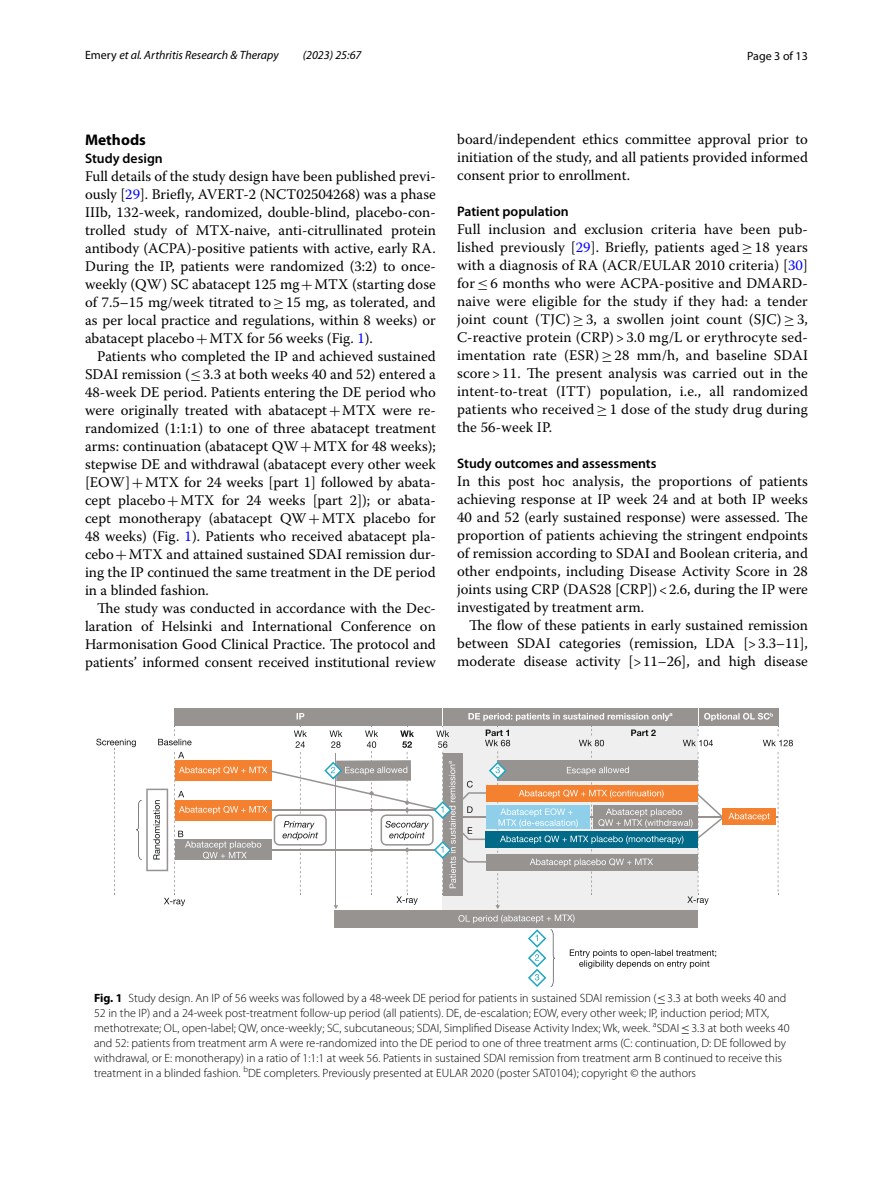
<style>
.page{position:relative;width:893px;height:1187px;background:#fff}
.page>*{position:absolute;margin:0;border:0;box-sizing:border-box;transform-origin:0 0}
.t1{font:700 15.45px "Myriad Pro";color:#000}
.t2{font:14.7px/18px "Warnock Pro";color:#000;text-align:justify}
.t3{font:600 13.8px "Myriad Pro";color:#000}
.t4{font:300 12px/15px "Myriad Pro";color:#000}
.t5{font:italic 12px "Myriad Pro";color:#000}
.t6{font:12px "Myriad Pro";color:#000}
.s1{font-style:normal}
.s2{color:#00f}
.s3{font-family:"MTSY"}
.s4{font-weight:700}
.s5{font-family:"MTSY";font-weight:400}
</style>
<div class="page">
<div style="left:335px;top:909px;width:363px;height:18px;background:#969391"></div>
<svg style="left:528px;top:929px;width:27px;height:57px"></svg>
<svg style="left:570px;top:949px;width:146px;height:19px"></svg>
<svg style="left:96px;top:708px;width:697px;height:215px"></svg>
<p class="t5" style="left:85px;top:48px;width:195px"><span class="s1">Emery</span> et al. Arthritis Research &amp; Therapy</p>
<p class="t5" style="left:303px;top:48px;width:60px">(2023) 25:67</p>
<p class="t6" style="left:747px;top:48px;width:62px">Page 3 of 13</p>
<p class="t1" style="left:85px;top:129px;width:62px">Methods</p>
<p class="t3" style="left:85px;top:149px;width:79px">Study design</p>
<p class="t2" style="left:85px;top:166px;width:352px">Full details of the study design have been published previ&shy;ously [<span class="s2">29</span>]. Briefly, AVERT-2 (NCT02504268) was a phase IIIb, 132-week, randomized, double-blind, placebo-con&shy;trolled study of MTX-naive, anti-citrullinated protein antibody (ACPA)-positive patients with active, early RA.<br>During the IP, patients were randomized (3:2) to once&shy;weekly (QW) SC abatacept 125 mg<span class="s3">+</span>MTX (starting dose of 7.5–15 mg/week titrated to<span class="s3">≥</span>15 mg, as tolerated, and as per local practice and regulations, within 8 weeks) or abatacept placebo<span class="s3">+</span>MTX for 56 weeks (Fig. <span class="s2">1</span>).</p>
<p class="t2" style="left:85px;top:346px;width:352px;text-indent:12px">Patients who completed the IP and achieved sustained SDAI remission (<span class="s3">≤</span>3.3 at both weeks 40 and 52) entered a 48-week DE period. Patients entering the DE period who were originally treated with abatacept<span class="s3">+</span>MTX were re&shy;randomized (1:1:1) to one of three abatacept treatment arms: continuation (abatacept QW<span class="s3">+</span>MTX for 48 weeks); stepwise DE and withdrawal (abatacept every other week [EOW]<span class="s3">+</span>MTX for 24 weeks [part 1] followed by abata&shy;cept placebo<span class="s3">+</span>MTX for 24 weeks [part 2]); or abata&shy;cept monotherapy (abatacept QW<span class="s3">+</span>MTX placebo for 48 weeks) (Fig. <span class="s2">1</span>). Patients who received abatacept pla&shy;cebo<span class="s3">+</span>MTX and attained sustained SDAI remission dur&shy;ing the IP continued the same treatment in the DE period in a blinded fashion.</p>
<p class="t2" style="left:85px;top:598px;width:352px;text-indent:12px">The study was conducted in accordance with the Dec&shy;laration of Helsinki and International Conference on Harmonisation Good Clinical Practice. The protocol and patients’ informed consent received institutional review</p>
<p class="t2" style="left:457px;top:130px;width:352px">board/independent ethics committee approval prior to initiation of the study, and all patients provided informed consent prior to enrollment.</p>
<p class="t3" style="left:457px;top:202px;width:113px">Patient population</p>
<p class="t2" style="left:457px;top:220px;width:352px">Full inclusion and exclusion criteria have been pub&shy;lished previously [<span class="s2">29</span>]. Briefly, patients aged<span class="s3">≥</span>18 years with a diagnosis of RA (ACR/EULAR 2010 criteria) [<span class="s2">30</span>] for<span class="s3">≤</span>6 months who were ACPA-positive and DMARD&shy;naive were eligible for the study if they had: a tender joint count (TJC)<span class="s3">≥</span>3, a swollen joint count (SJC)<span class="s3">≥</span>3, C-reactive protein (CRP) &gt; 3.0 mg/L or erythrocyte sed&shy;imentation rate (ESR)<span class="s3">≥</span>28 mm/h, and baseline SDAI score &gt; 11. The present analysis was carried out in the intent-to-treat (ITT) population, i.e., all randomized patients who received<span class="s3">≥</span>1 dose of the study drug during the 56-week IP.</p>
<p class="t3" style="left:457px;top:454px;width:201px">Study outcomes and assessments</p>
<p class="t2" style="left:457px;top:472px;width:352px">In this post hoc analysis, the proportions of patients achieving response at IP week 24 and at both IP weeks 40 and 52 (early sustained response) were assessed. The proportion of patients achieving the stringent endpoints of remission according to SDAI and Boolean criteria, and other endpoints, including Disease Activity Score in 28 joints using CRP (DAS28 [CRP])&lt;2.6, during the IP were investigated by treatment arm.</p>
<p class="t2" style="left:457px;top:616px;width:352px;text-indent:12px">The flow of these patients in early sustained remission between SDAI categories (remission, LDA [&gt;3.3–11], moderate disease activity [&gt;11–26], and high disease</p>
<p class="t4" style="left:94px;top:990px;width:697px"><span class="s4">Fig. 1</span> Study design. An IP of 56 weeks was followed by a 48-week DE period for patients in sustained SDAI remission (<span class="s5">≤</span>3.3 at both weeks 40 and 52 in the IP) and a 24-week post-treatment follow-up period (all patients). DE, de-escalation; EOW, every other week; IP, induction period; MTX, methotrexate; OL, open-label; QW, once-weekly; SC, subcutaneous; SDAI, Simplified Disease Activity Index; Wk, week. <sup>a</sup>SDAI<span class="s5">≤</span>3.3 at both weeks 40 and 52: patients from treatment arm A were re-randomized into the DE period to one of three treatment arms (C: continuation, D: DE followed by withdrawal, or E: monotherapy) in a ratio of 1:1:1 at week 56. Patients in sustained SDAI remission from treatment arm B continued to receive this treatment in a blinded fashion. <sup>b</sup>DE completers. Previously presented at EULAR 2020 (poster SAT0104); copyright © the authors</p>
</div>
